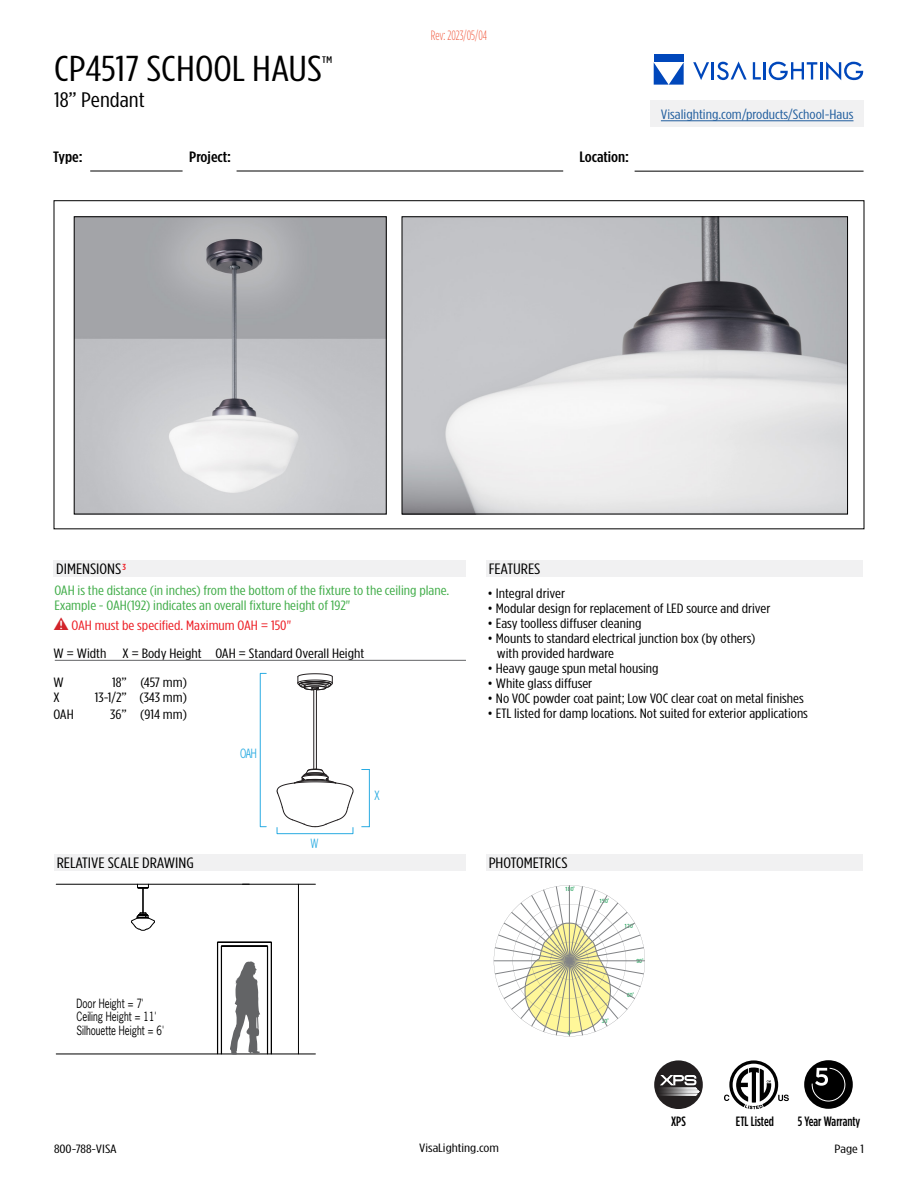
<style>
.page{position:relative;width:918px;height:1188px;background:#fff}
.page>*{position:absolute;margin:0;border:0;box-sizing:border-box;transform-origin:0 0}
.t1{font:condensed 36px "Gotham HTF";color:#000;scale:1.25 1}
.t2{font:condensed 21px "Gotham HTF";color:#000;scale:1.25 1}
.t3{font:condensed 15px "Gotham HTF";color:#000;scale:1.25 1}
.t4{font:500 condensed 15px "Gotham HTF";color:#000;scale:1.25 1}
.t5{font:condensed 13.5px/15px "Gotham HTF";color:#000;scale:1.25 1}
.t6{font:condensed 13.5px/15px "Gotham HTF";color:#41ad49;scale:1.25 1}
.t7{font:condensed 13.5px "Gotham HTF";color:#215e9e;scale:1.25 1}
.t8{font:condensed 13.5px "Gotham HTF";color:#ed1d24;scale:1.25 1}
.t9{font:500 condensed 13.5px "Gotham HTF";color:#000}
.t10{font:300 condensed 13.5px "Gotham HTF";color:#f15b40;scale:.9 1}
.t11{font:12px/13.5px "News Gothic Std";color:#000;scale:.8 1}
.t12{font:condensed 12px "Gotham HTF";color:#000;scale:1.35 1}
.t13{font:12px "News Gothic Std";color:#29abe2;scale:.8 1}
.t14{font:condensed 5.85px "Frutiger LT Std";color:#009444}
</style>
<div class="page">
<svg style="left:493px;top:885px;width:152px;height:152px"></svg>
<svg style="left:131px;top:885px;width:24px;height:46px"></svg>
<hr style="left:56px;top:884px;width:259px;height:1px;background:#000">
<hr style="left:56px;top:1054px;width:259px;height:1px;background:#000">
<hr style="left:298px;top:884px;width:1px;height:170px;background:#000">
<svg style="left:217px;top:942px;width:55px;height:113px"></svg>
<div style="left:654px;top:55px;width:30px;height:7px;background:#0047bb"></div>
<svg style="left:654px;top:62px;width:30px;height:23px"></svg>
<svg style="left:693px;top:62px;width:16px;height:18px"></svg>
<hr style="left:711px;top:62px;width:3px;height:18px;background:#0047bb">
<svg style="left:753px;top:62px;width:8px;height:18px"></svg>
<hr style="left:763px;top:62px;width:3px;height:18px;background:#0047bb">
<svg style="left:769px;top:62px;width:94px;height:18px"></svg>
<svg style="left:717px;top:61px;width:30px;height:19px"></svg>
<hr style="left:90px;top:171px;width:93px;height:1px;background:#000">
<hr style="left:635px;top:171px;width:229px;height:1px;background:#000">
<hr style="left:237px;top:171px;width:326px;height:1px;background:#000">
<svg style="left:804px;top:1060px;width:49px;height:49px"></svg>
<svg style="left:724px;top:1060px;width:65px;height:49px"></svg>
<div style="left:650px;top:100px;width:214px;height:27px;background:#f1f1f2"></div>
<hr style="left:661px;top:121px;width:193px;height:1px;background:#215e9e">
<div style="left:654px;top:1060px;width:49px;height:49px;background:#231f20;border-radius:50%"></div>
<svg style="left:660px;top:1075px;width:40px;height:21px"></svg>
<hr style="left:314px;top:689px;width:1px;height:80px;background:#231f20">
<hr style="left:316px;top:689px;width:1px;height:80px;background:#231f20">
<svg style="left:277px;top:769px;width:76px;height:58px"></svg>
<svg style="left:298px;top:674px;width:35px;height:17px"></svg>
<div style="left:277px;top:827px;width:76px;height:7px;border:1px solid #29abe2"></div>
<div style="left:361px;top:769px;width:9px;height:58px;border:1px solid #29abe2"></div>
<div style="left:260px;top:673px;width:6px;height:154px;border:1px solid #29abe2"></div>
<div style="left:53px;top:561px;width:413px;height:16px;background:#f1f1f2"></div>
<div style="left:486px;top:561px;width:377px;height:16px;background:#f1f1f2"></div>
<div style="left:54px;top:854px;width:412px;height:16px;background:#f1f1f2"></div>
<div style="left:486px;top:854px;width:377px;height:16px;background:#f1f1f2"></div>
<img style="left:76px;top:218px;width:309px;height:294px">
<div style="left:74px;top:216px;width:313px;height:298px;border:1px solid #000"></div>
<img style="left:404px;top:218px;width:442px;height:294px">
<div style="left:402px;top:216px;width:446px;height:298px;border:1px solid #000"></div>
<hr style="left:55px;top:660px;width:411px;height:1px;background:#636466">
<h1 class="t1" style="left:54px;top:50px;width:224px">CP4517 SCHOOL HAUS<sup>™</sup></h1>
<h2 class="t2" style="left:54px;top:88px;width:74px">18” Pendant</h2>
<p class="t10" style="left:431px;top:28px;width:64px">Rev: 2023/05/04</p>
<p class="t4" style="left:53px;top:148px;width:25px">Type:</p>
<p class="t4" style="left:189px;top:148px;width:35px">Project:</p>
<p class="t4" style="left:579px;top:148px;width:41px">Location:</p>
<p class="t7" style="left:661px;top:107px;width:156px">Visalighting.com/products/School-Haus</p>
<p class="t3" style="left:56px;top:561px;width:58px">DIMENSIONS<sup>3</sup></p>
<p class="t6" style="left:54px;top:583px;width:317px">OAH is the distance (in inches) from the bottom of the fixture to the ceiling plane.<br>Example - OAH(192) indicates an overall fixture height of 192"</p>
<p class="t8" style="left:72px;top:618px;width:177px">OAH must be specified. Maximum OAH = 150"</p>
<p class="t5" style="left:53px;top:645px;width:250px">W = Width X = Body Height OAH = Standard Overall Height</p>
<p class="t5" style="left:53px;top:674px;width:10px">W</p>
<p class="t5" style="left:112px;top:674px;width:61px">18” (457 mm)</p>
<p class="t5" style="left:53px;top:690px;width:6px">X</p>
<p class="t5" style="left:95px;top:690px;width:75px">13-1/2” (343 mm)</p>
<p class="t5" style="left:53px;top:707px;width:18px">OAH</p>
<p class="t5" style="left:110px;top:707px;width:63px">36” (914 mm)</p>
<p class="t13" style="left:240px;top:746px;width:23px">OAH</p>
<p class="t13" style="left:311px;top:836px;width:11px">W</p>
<p class="t13" style="left:374px;top:788px;width:8px">X</p>
<p class="t3" style="left:489px;top:561px;width:43px">FEATURES</p>
<p class="t5" style="left:488px;top:585px;width:63px">• Integral driver</p>
<p class="t5" style="left:488px;top:600px;width:228px">• Modular design for replacement of LED source and driver</p>
<p class="t5" style="left:488px;top:615px;width:125px">• Easy toolless diffuser cleaning</p>
<p class="t5" style="left:497px;top:630px;width:209px;text-indent:-9px">• Mounts to standard electrical junction box (by others) with provided hardware</p>
<p class="t5" style="left:488px;top:660px;width:138px">• Heavy gauge spun metal housing</p>
<p class="t5" style="left:488px;top:675px;width:85px">• White glass diffuser</p>
<p class="t5" style="left:488px;top:690px;width:254px">• No VOC powder coat paint; Low VOC clear coat on metal finishes</p>
<p class="t5" style="left:488px;top:705px;width:258px">• ETL listed for damp locations. Not suited for exterior applications</p>
<p class="t3" style="left:57px;top:855px;width:111px">RELATIVE SCALE DRAWING</p>
<p class="t3" style="left:489px;top:855px;width:65px">PHOTOMETRICS</p>
<p class="t11" style="left:76px;top:996px;width:111px">Door Height = 7'<br>Ceiling Height = 11'<br>Silhouette Height = 6'</p>
<p class="t14" style="left:565px;top:886px;width:11px">180˚</p>
<p class="t14" style="left:568px;top:1029px;width:6px">0˚</p>
<p class="t14" style="left:599px;top:897px;width:11px">150˚</p>
<p class="t14" style="left:602px;top:1018px;width:8px">30˚</p>
<p class="t14" style="left:624px;top:922px;width:11px">120˚</p>
<p class="t14" style="left:636px;top:957px;width:8px">90˚</p>
<p class="t14" style="left:627px;top:992px;width:8px">60˚</p>
<p class="t9" style="left:671px;top:1113px;width:16px">XPS</p>
<p class="t9" style="left:736px;top:1113px;width:39px">ETL Listed</p>
<p class="t9" style="left:798px;top:1113px;width:64px">5 Year Warranty</p>
<p class="t12" style="left:54px;top:1143px;width:48px">800-788-VISA</p>
<p class="t12" style="left:419px;top:1141px;width:61px">VisaLighting.com</p>
<p class="t12" style="left:835px;top:1143px;width:23px">Page 1</p>
</div>
